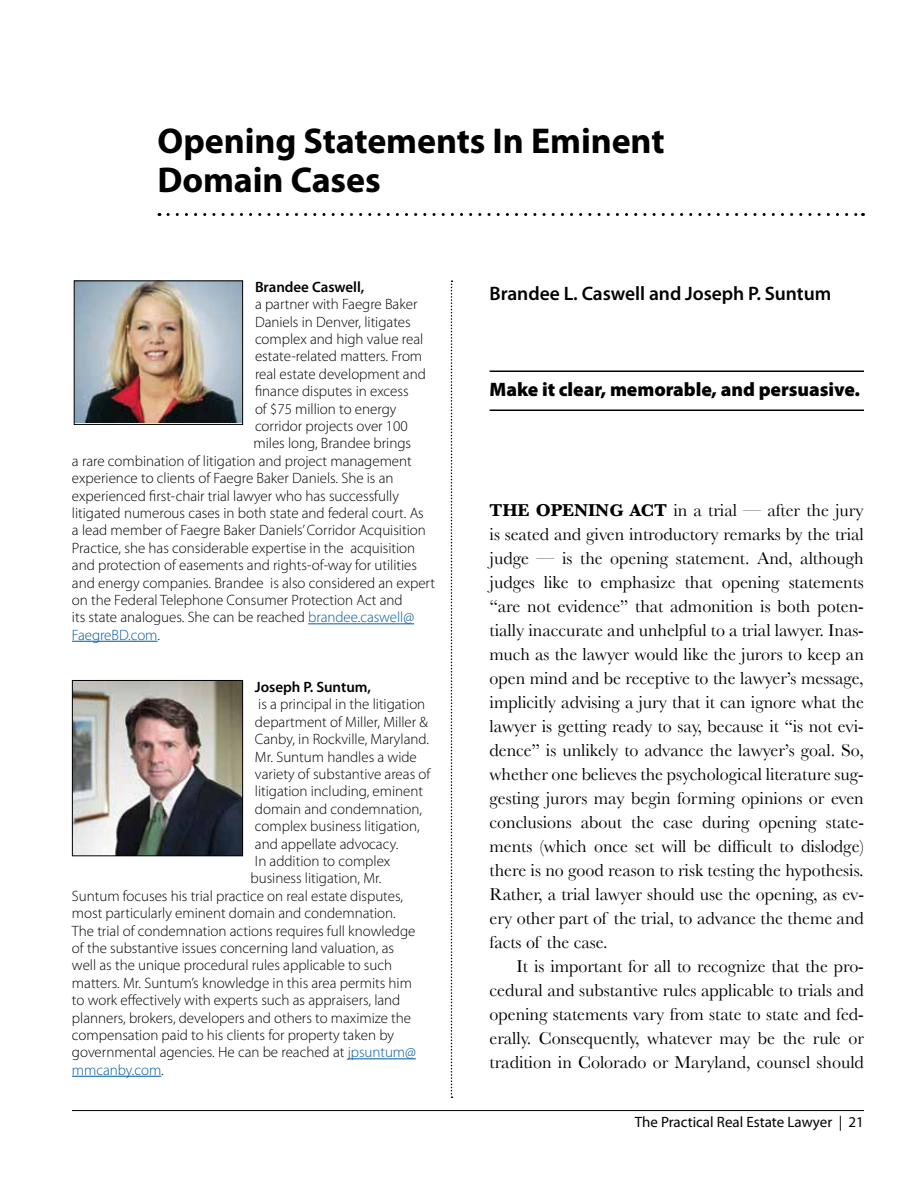
<style>
.page{position:relative;width:918px;height:1188px;background:#fff}
.page>*{position:absolute;margin:0;border:0;box-sizing:border-box;transform-origin:0 0}
.t1{font:700 36px/39px "Myriad Pro";letter-spacing:-.005em;color:#000}
.t2{font:900 19.5px "Myriad Pro";letter-spacing:-.005em;color:#000}
.t3{font:600 19.5px "Myriad Pro";letter-spacing:-.005em;color:#000}
.t4{font:18px/24px "Baskerville";letter-spacing:-.005em;color:#000;text-align:justify}
.t5{font:300 15px "Myriad Pro";color:#000}
.t6{font:15px "Myriad Pro";color:#000}
.t7{font:600 15px "Myriad Pro";color:#000}
.t8{font:300 15px "Myriad Pro";letter-spacing:-.005em;color:#00599c}
.s1{color:#00599c}
.s2{color:#000}
.s3{font-weight:700}
</style>
<div class="page">
<hr style="left:72px;top:1110px;width:792px;height:1px;background:#000">
<hr style="left:490px;top:370px;width:374px;height:2px;background:#000">
<hr style="left:490px;top:410px;width:374px;height:1px;background:#000">
<hr style="left:308px;top:623px;width:106px;height:1px;background:#00599c">
<hr style="left:72px;top:641px;width:86px;height:1px;background:#00599c">
<hr style="left:348px;top:1058px;width:68px;height:1px;background:#00599c">
<hr style="left:72px;top:1076px;width:89px;height:1px;background:#00599c">
<svg style="left:451px;top:280px;width:2px;height:818px"></svg>
<svg style="left:168px;top:213px;width:695px;height:3px"></svg>
<img style="left:76px;top:282px;width:165px;height:140px">
<div style="left:74px;top:280px;width:169px;height:145px;border:1px solid #000"></div>
<img style="left:74px;top:682px;width:167px;height:172px">
<div style="left:72px;top:680px;width:171px;height:176px;border:1px solid #000"></div>
<h1 class="t1" style="left:158px;top:120px;width:509px">Opening Statements In Eminent<br>Domain Cases</h1>
<p class="t7" style="left:255px;top:277px;width:111px">Brandee Caswell,</p>
<p class="t5" style="left:255px;top:295px;width:164px">a partner with Faegre Baker</p>
<p class="t5" style="left:255px;top:313px;width:157px">Daniels in Denver, litigates</p>
<p class="t5" style="left:255px;top:330px;width:170px">complex and high value real</p>
<p class="t5" style="left:255px;top:347px;width:169px">estate-related matters. From</p>
<p class="t5" style="left:255px;top:365px;width:172px">real estate development and</p>
<p class="t5" style="left:255px;top:382px;width:155px">finance disputes in excess</p>
<p class="t5" style="left:255px;top:400px;width:143px">of $75 million to energy</p>
<p class="t5" style="left:255px;top:417px;width:154px">corridor projects over 100</p>
<p class="t5" style="left:254px;top:434px;width:159px">miles long, Brandee brings</p>
<p class="t5" style="left:72px;top:452px;width:341px">a rare combination of litigation and project management</p>
<p class="t5" style="left:72px;top:469px;width:323px">experience to clients of Faegre Baker Daniels. She is an</p>
<p class="t5" style="left:72px;top:487px;width:328px">experienced first-chair trial lawyer who has successfully</p>
<p class="t5" style="left:72px;top:504px;width:353px">litigated numerous cases in both state and federal court. As</p>
<p class="t5" style="left:72px;top:521px;width:355px">a lead member of Faegre Baker Daniels’ Corridor Acquisition</p>
<p class="t5" style="left:72px;top:539px;width:345px">Practice, she has considerable expertise in the acquisition</p>
<p class="t5" style="left:72px;top:556px;width:347px">and protection of easements and rights-of-way for utilities</p>
<p class="t5" style="left:72px;top:574px;width:364px">and energy companies. Brandee is also considered an expert</p>
<p class="t5" style="left:72px;top:591px;width:332px">on the Federal Telephone Consumer Protection Act and</p>
<p class="t5" style="left:72px;top:608px;width:344px">its state analogues. She can be reached <span class="s1">brandee.caswell@</span></p>
<p class="t8" style="left:72px;top:626px;width:90px">FaegreBD.com<span class="s2">.</span></p>
<p class="t7" style="left:255px;top:677px;width:118px">Joseph P. Suntum,</p>
<p class="t5" style="left:258px;top:695px;width:169px">is a principal in the litigation</p>
<p class="t5" style="left:255px;top:713px;width:174px">department of Miller, Miller &amp;</p>
<p class="t5" style="left:255px;top:730px;width:176px">Canby, in Rockville, Maryland.</p>
<p class="t5" style="left:255px;top:748px;width:163px">Mr. Suntum handles a wide</p>
<p class="t5" style="left:255px;top:765px;width:177px">variety of substantive areas of</p>
<p class="t5" style="left:255px;top:782px;width:170px">litigation including, eminent</p>
<p class="t5" style="left:255px;top:800px;width:168px">domain and condemnation,</p>
<p class="t5" style="left:255px;top:817px;width:166px">complex business litigation,</p>
<p class="t5" style="left:255px;top:835px;width:145px">and appellate advocacy.</p>
<p class="t5" style="left:255px;top:852px;width:137px">In addition to complex</p>
<p class="t5" style="left:250px;top:869px;width:133px">business litigation, Mr.</p>
<p class="t5" style="left:72px;top:887px;width:333px">Suntum focuses his trial practice on real estate disputes,</p>
<p class="t5" style="left:72px;top:904px;width:325px">most particularly eminent domain and condemnation.</p>
<p class="t5" style="left:72px;top:922px;width:345px">The trial of condemnation actions requires full knowledge</p>
<p class="t5" style="left:72px;top:939px;width:324px">of the substantive issues concerning land valuation, as</p>
<p class="t5" style="left:72px;top:956px;width:322px">well as the unique procedural rules applicable to such</p>
<p class="t5" style="left:72px;top:974px;width:341px">matters. Mr. Suntum’s knowledge in this area permits him</p>
<p class="t5" style="left:72px;top:991px;width:330px">to work effectively with experts such as appraisers, land</p>
<p class="t5" style="left:72px;top:1009px;width:341px">planners, brokers, developers and others to maximize the</p>
<p class="t5" style="left:72px;top:1026px;width:324px">compensation paid to his clients for property taken by</p>
<p class="t5" style="left:72px;top:1043px;width:345px">governmental agencies. He can be reached at <span class="s1">jpsuntum@</span></p>
<p class="t8" style="left:72px;top:1061px;width:93px">mmcanby.com<span class="s2">.</span></p>
<h2 class="t3" style="left:490px;top:281px;width:343px">Brandee L. Caswell and Joseph P. Suntum</h2>
<h2 class="t2" style="left:490px;top:376px;width:372px">Make it clear, memorable, and persuasive.</h2>
<p class="t4" style="left:490px;top:498px;width:376px"><span class="s3">THE OPENING ACT</span> in a trial — after the jury is seated and given introductory remarks by the trial judge — is the opening statement. And, although judges like to emphasize that opening statements “are not evidence” that admonition is both poten&shy;tially inaccurate and unhelpful to a trial lawyer. Inas&shy;much as the lawyer would like the jurors to keep an open mind and be receptive to the lawyer’s message, implicitly advising a jury that it can ignore what the lawyer is getting ready to say, because it “is not evi&shy;dence” is unlikely to advance the lawyer’s goal. So, whether one believes the psychological literature sug&shy;gesting jurors may begin forming opinions or even conclusions about the case during opening state&shy;ments (which once set will be difficult to dislodge) there is no good reason to risk testing the hypothesis.<br>Rather, a trial lawyer should use the opening, as ev&shy;ery other part of the trial, to advance the theme and facts of the case.</p>
<p class="t4" style="left:490px;top:954px;width:376px;text-indent:27px">It is important for all to recognize that the pro&shy;cedural and substantive rules applicable to trials and opening statements vary from state to state and fed&shy;erally. Consequently, whatever may be the rule or tradition in Colorado or Maryland, counsel should</p>
<p class="t6" style="left:635px;top:1113px;width:231px">The Practical Real Estate Lawyer | 21</p>
</div>
